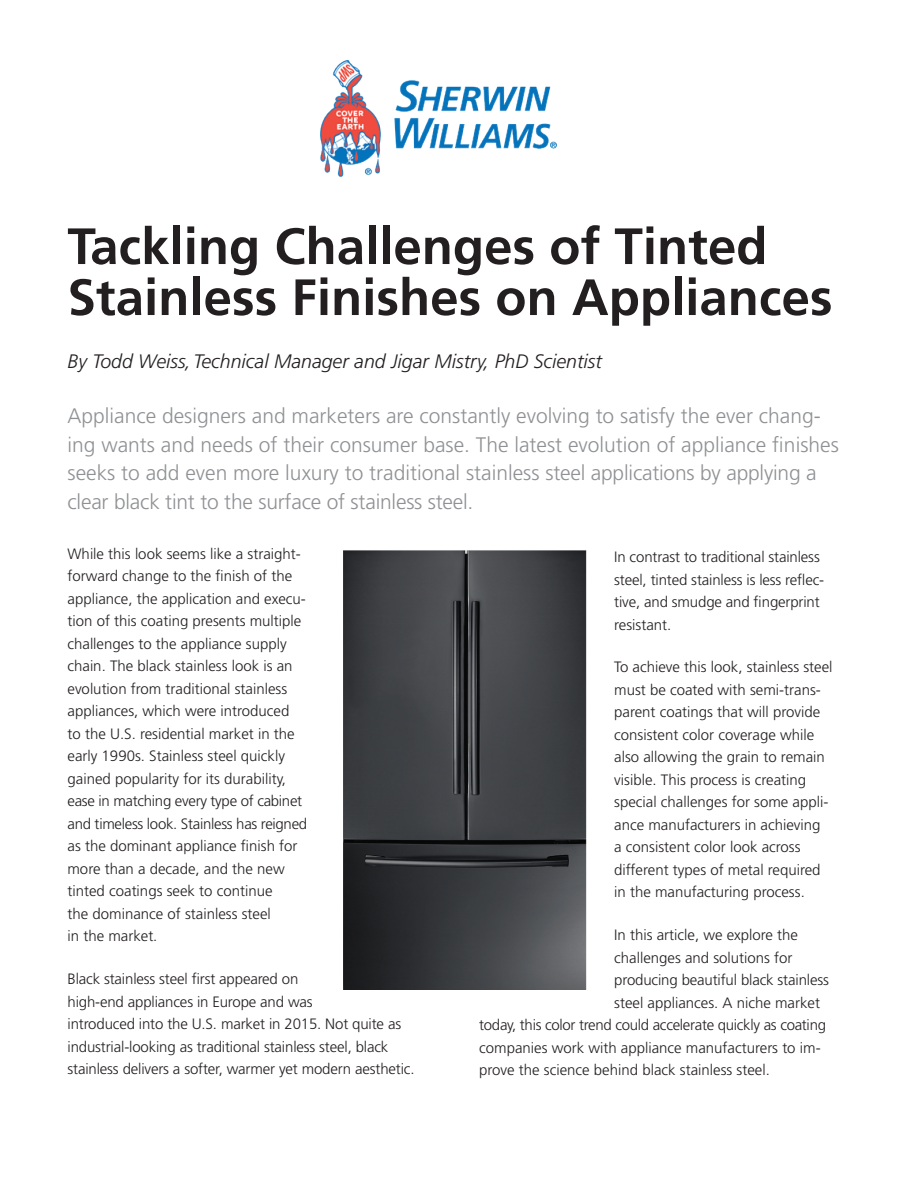
<style>
.page{position:relative;width:918px;height:1188px;background:#fff}
.page>*{position:absolute;margin:0;border:0;box-sizing:border-box;transform-origin:0 0}
.t1{font:700 51px/51px "Frutiger LT Std";color:#231f20}
.t2{font:300 21px/28.5px "Frutiger LT Std";color:#8f9194}
.t3{font:italic 300 19.5px "Frutiger LT Std";color:#231f20}
.t4{font:300 15px/22.5px "Frutiger LT Std";color:#231f20}
.t5{font:300 15px "Frutiger LT Std";letter-spacing:-.02em;color:#231f20}
</style>
<div class="page">
<img style="left:321px;top:61px;width:236px;height:116px">
<img style="left:343px;top:550px;width:244px;height:440px">
<h1 class="t1" style="left:68px;top:221px;width:767px">Tackling Challenges of Tinted<br>Stainless Finishes on Appliances</h1>
<h3 class="t3" style="left:68px;top:350px;width:536px">By Todd Weiss, Technical Manager and Jigar Mistry, PhD Scientist</h3>
<p class="t2" style="left:68px;top:402px;width:773px">Appliance designers and marketers are constantly evolving to satisfy the ever chang&shy;ing wants and needs of their consumer base. The latest evolution of appliance finishes seeks to add even more luxury to traditional stainless steel applications by applying a clear black tint to the surface of stainless steel.</p>
<p class="t4" style="left:68px;top:543px;width:241px">While this look seems like a straight&shy;forward change to the finish of the appliance, the application and execu&shy;tion of this coating presents multiple challenges to the appliance supply chain. The black stainless look is an evolution from traditional stainless appliances, which were introduced<br>to the U.S. residential market in the early 1990s. Stainless steel quickly gained popularity for its durability, ease in matching every type of cabinet and timeless look. Stainless has reigned as the dominant appliance finish for more than a decade, and the new tinted coatings seek to continue<br>the dominance of stainless steel<br>in the market.</p>
<p class="t4" style="left:68px;top:968px;width:349px">Black stainless steel first appeared on<br>high-end appliances in Europe and was<br>introduced into the U.S. market in 2015. Not quite as industrial-looking as traditional stainless steel, black stainless delivers a softer, warmer yet modern aesthetic.</p>
<p class="t4" style="left:614px;top:546px;width:212px">In contrast to traditional stainless steel, tinted stainless is less reflec&shy;tive, and smudge and fingerprint resistant.</p>
<p class="t4" style="left:614px;top:656px;width:220px">To achieve this look, stainless steel must be coated with semi-trans&shy;parent coatings that will provide consistent color coverage while also allowing the grain to remain visible. This process is creating special challenges for some appli&shy;ance manufacturers in achieving<br>a consistent color look across different types of metal required in the manufacturing process.</p>
<p class="t4" style="left:614px;top:924px;width:185px">In this article, we explore the</p>
<p class="t4" style="left:614px;top:946px;width:180px">challenges and solutions for</p>
<p class="t4" style="left:614px;top:969px;width:216px">producing beautiful black stainless</p>
<p class="t4" style="left:614px;top:991px;width:207px">steel appliances. A niche market</p>
<p class="t5" style="left:479px;top:1016px;width:348px">today, this color trend could accelerate quickly as coating</p>
<p class="t4" style="left:479px;top:1036px;width:343px">companies work with appliance manufacturers to im-</p>
<p class="t4" style="left:479px;top:1059px;width:292px">prove the science behind black stainless steel.</p>
</div>
